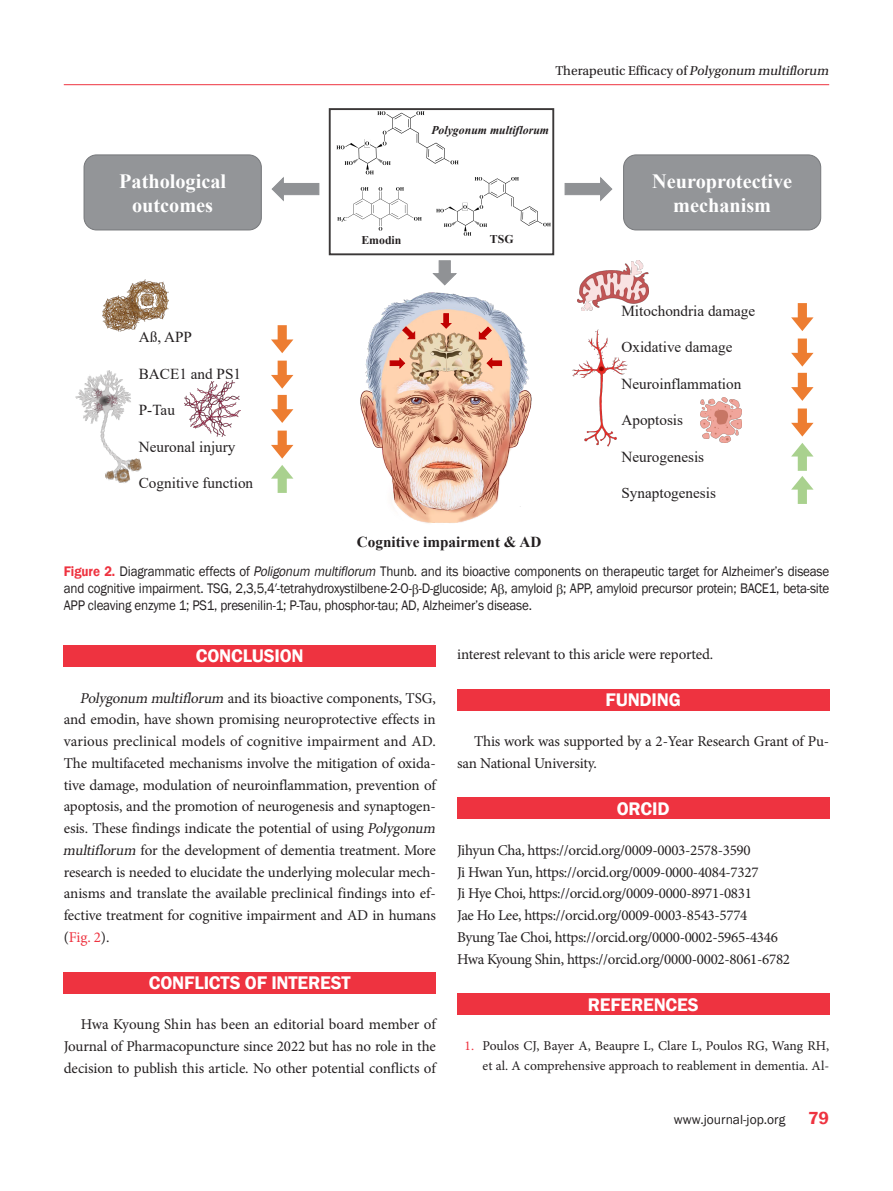
<style>
.page{position:relative;width:893px;height:1191px;background:#fff}
.page>*{position:absolute;margin:0;border:0;box-sizing:border-box;transform-origin:0 0}
.t1{font:700 20.25px/24.3px "Times New Roman";color:#fff;text-align:center}
.t2{font:600 18.75px "Franklin Gothic";letter-spacing:-.01em;color:#fff}
.t3{font:600 18px "Franklin Gothic";color:#ee3340}
.t4{font:15.15px "Times New Roman";color:#231f20}
.t5{font:700 15.15px "Times New Roman";color:#231f20}
.t6{font:15px/21.8px "Minion Pro";letter-spacing:-.015em;color:#231f20}
.t7{font:14.25px/17.1px "Franklin Gothic";letter-spacing:-.015em;color:#231f20;text-align:justify;scale:.92 1}
.t8{font:13.5px/20.2px "Minion Pro";letter-spacing:-.005em;color:#231f20;text-align:right}
.t9{font:13.5px "Utopia Std";color:#231f20}
.t10{font:13.5px "Franklin Gothic";color:#231f20}
.t11{font:italic 700 11.85px "Times New Roman";color:#231f20}
.t12{font:700 11.85px "Times New Roman";color:#231f20}
.s1{font-style:italic}
.s2{font-weight:600;color:#ee3340}
.s3{color:#ee3340}
</style>
<div class="page">
<hr style="left:64px;top:84px;width:765px;height:1px;background:#ee3340">
<div style="left:64px;top:645px;width:372px;height:22px;background:#ee3340"></div>
<div style="left:64px;top:972px;width:372px;height:21px;background:#ee3340"></div>
<div style="left:457px;top:689px;width:372px;height:21px;background:#ee3340"></div>
<div style="left:457px;top:798px;width:372px;height:21px;background:#ee3340"></div>
<div style="left:457px;top:993px;width:372px;height:22px;background:#ee3340"></div>
<img style="left:360px;top:292px;width:172px;height:232px">
<svg style="left:440px;top:313px;width:13px;height:6px"></svg>
<svg style="left:484px;top:326px;width:8px;height:14px"></svg>
<svg style="left:486px;top:357px;width:16px;height:13px"></svg>
<svg style="left:402px;top:326px;width:6px;height:13px"></svg>
<svg style="left:389px;top:357px;width:17px;height:13px"></svg>
<svg style="left:432px;top:260px;width:25px;height:26px"></svg>
<img style="left:336px;top:111px;width:123px;height:64px">
<img style="left:337px;top:187px;width:85px;height:44px">
<div style="left:329px;top:108px;width:225px;height:147px;border:2px solid #3b3838"></div>
<img style="left:408px;top:319px;width:76px;height:76px">
<div style="left:84px;top:154px;width:178px;height:76px;background:#939598;border:1px solid #76787b;border-radius:12px"></div>
<div style="left:623px;top:154px;width:198px;height:76px;background:#939598;border:1px solid #76787b;border-radius:13px"></div>
<svg style="left:271px;top:177px;width:49px;height:25px"></svg>
<svg style="left:564px;top:177px;width:49px;height:25px"></svg>
<img style="left:184px;top:381px;width:56px;height:55px">
<img style="left:103px;top:295px;width:37px;height:37px">
<img style="left:126px;top:280px;width:42px;height:41px">
<img style="left:75px;top:370px;width:56px;height:97px">
<img style="left:127px;top:458px;width:15px;height:14px">
<img style="left:115px;top:467px;width:16px;height:16px">
<svg style="left:105px;top:470px;width:10px;height:10px"></svg>
<img style="left:104px;top:393px;width:15px;height:15px">
<svg style="left:91px;top:401px;width:13px;height:13px"></svg>
<img style="left:90px;top:387px;width:14px;height:14px">
<svg style="left:271px;top:325px;width:22px;height:28px"></svg>
<svg style="left:271px;top:465px;width:22px;height:28px"></svg>
<svg style="left:271px;top:395px;width:22px;height:28px"></svg>
<svg style="left:271px;top:430px;width:22px;height:28px"></svg>
<svg style="left:271px;top:360px;width:22px;height:29px"></svg>
<svg style="left:791px;top:303px;width:22px;height:28px"></svg>
<svg style="left:791px;top:373px;width:22px;height:28px"></svg>
<svg style="left:791px;top:408px;width:22px;height:28px"></svg>
<svg style="left:791px;top:338px;width:22px;height:28px"></svg>
<svg style="left:791px;top:443px;width:22px;height:61px"></svg>
<img style="left:578px;top:260px;width:71px;height:50px">
<img style="left:701px;top:397px;width:40px;height:45px">
<img style="left:572px;top:329px;width:56px;height:118px">
<img style="left:436px;top:175px;width:117px;height:64px">
<p class="t9" style="left:555px;top:63px;width:277px">Therapeutic Efficacy of <span class="s1">Polygonum multiflorum</span></p>
<p class="t11" style="left:431px;top:122px;width:119px">Polygonum multiflorum</p>
<h1 class="t1" style="left:119px;top:168px;width:108px">Pathological outcomes</h1>
<h1 class="t1" style="left:652px;top:168px;width:142px">Neuroprotective mechanism</h1>
<p class="t4" style="left:139px;top:326px;width:55px">Aß, APP</p>
<p class="t4" style="left:139px;top:363px;width:104px">BACE1 and PS1</p>
<p class="t4" style="left:139px;top:399px;width:38px">P-Tau</p>
<p class="t4" style="left:139px;top:436px;width:98px">Neuronal injury</p>
<p class="t4" style="left:139px;top:472px;width:116px">Cognitive function</p>
<p class="t12" style="left:361px;top:231px;width:42px">Emodin</p>
<p class="t12" style="left:490px;top:230px;width:25px">TSG</p>
<p class="t5" style="left:357px;top:531px;width:186px">Cognitive impairment &amp; AD</p>
<p class="t4" style="left:621px;top:300px;width:135px">Mitochondria damage</p>
<p class="t4" style="left:621px;top:336px;width:112px">Oxidative damage</p>
<p class="t4" style="left:621px;top:373px;width:121px">Neuroinflammation</p>
<p class="t4" style="left:621px;top:409px;width:63px">Apoptosis</p>
<p class="t4" style="left:621px;top:446px;width:84px">Neurogenesis</p>
<p class="t4" style="left:621px;top:482px;width:96px">Synaptogenesis</p>
<p class="t7" style="left:64px;top:563px;width:834px"><span class="s2">Figure 2.</span> Diagrammatic effects of <span class="s1">Poligonum multiflorum</span> Thunb. and its bioactive components on therapeutic target for Alzheimer’s disease and cognitive impairment. TSG, 2,3,5,4′-tetrahydroxystilbene-2-O- -D-glucoside; A , amyloid ; APP, amyloid precursor protein; BACE1, beta-site APP cleaving enzyme 1; PS1, presenilin-1; P-Tau, phosphor-tau; AD, Alzheimer’s disease.</p>
<p class="t2" style="left:196px;top:644px;width:109px">CONCLUSION</p>
<p class="t6" style="left:63px;top:687px;width:377px;text-indent:17px"><span class="s1">Polygonum multiflorum</span> and its bioactive components, TSG, and emodin, have shown promising neuroprotective effects in various preclinical models of cognitive impairment and AD.<br>The multifaceted mechanisms involve the mitigation of oxida&shy;tive damage, modulation of neuroinflammation, prevention of apoptosis, and the promotion of neurogenesis and synaptogen&shy;esis. These findings indicate the potential of using <span class="s1">Polygonum multiflorum</span> for the development of dementia treatment. More research is needed to elucidate the underlying molecular mech&shy;anisms and translate the available preclinical findings into ef&shy;fective treatment for cognitive impairment and AD in humans (<span class="s3">Fig. 2</span>).</p>
<p class="t2" style="left:149px;top:971px;width:203px">CONFLICTS OF INTEREST</p>
<p class="t6" style="left:64px;top:1013px;width:374px;text-align:justify;text-indent:17px">Hwa Kyoung Shin has been an editorial board member of Journal of Pharmacopuncture since 2022 but has no role in the decision to publish this article. No other potential conflicts of</p>
<p class="t6" style="left:457px;top:643px;width:258px">interest relevant to this aricle were reported.</p>
<p class="t2" style="left:605px;top:688px;width:77px">FUNDING</p>
<p class="t6" style="left:457px;top:730px;width:374px;text-indent:17px">This work was supported by a 2-Year Research Grant of Pu&shy;san National University.</p>
<p class="t2" style="left:617px;top:797px;width:54px">ORCID</p>
<p class="t6" style="left:457px;top:839px;width:334px">Jihyun Cha, https://orcid.org/0009-0003-2578-3590<br>Ji Hwan Yun, https://orcid.org/0009-0000-4084-7327<br>Ji Hye Choi, https://orcid.org/0009-0000-8971-0831<br>Jae Ho Lee, https://orcid.org/0009-0003-8543-5774<br>Byung Tae Choi, https://orcid.org/0000-0002-5965-4346<br>Hwa Kyoung Shin, https://orcid.org/0000-0002-8061-6782</p>
<p class="t2" style="left:588px;top:992px;width:112px">REFERENCES</p>
<p class="t8" style="left:465px;top:1035px;width:366px"><span class="s3">1.</span> Poulos CJ, Bayer A, Beaupre L, Clare L, Poulos RG, Wang RH, et al. A comprehensive approach to reablement in dementia. Al-</p>
<p class="t10" style="left:674px;top:1111px;width:113px">www.journal-jop.org</p>
<p class="t3" style="left:808px;top:1106px;width:23px">79</p>
</div>
